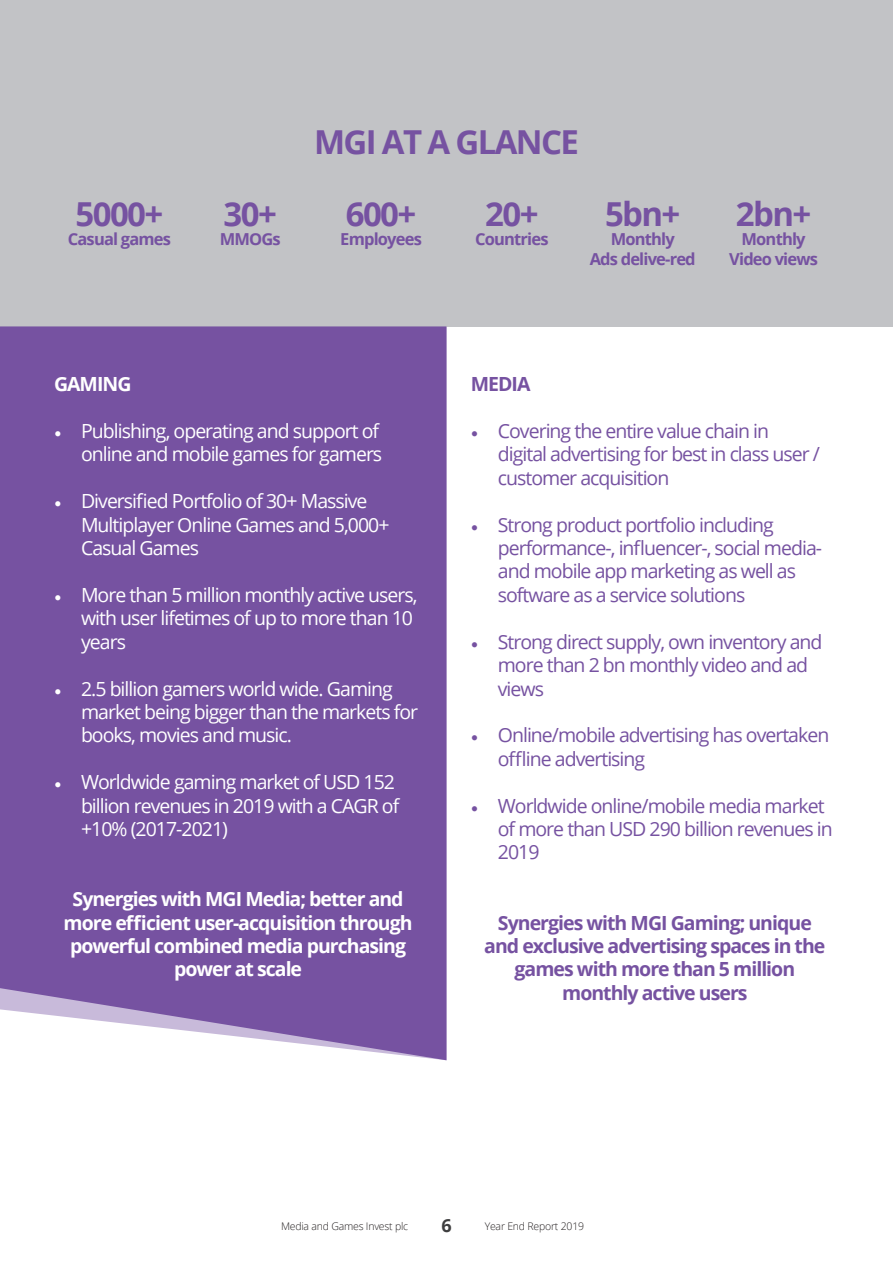
<style>
.page{position:relative;width:893px;height:1263px;background:#fff}
.page>*{position:absolute;margin:0;border:0;box-sizing:border-box;transform-origin:0 0}
.t1{font:700 33px "Open Sans";letter-spacing:-.05em;color:#7652a1}
.t2{font:19.5px/23.4px "Open Sans";letter-spacing:-.05em;color:#7652a1}
.t3{font:19.5px/23.4px "Open Sans";letter-spacing:-.05em;color:#fff}
.t4{font:700 19.5px/23.4px "Open Sans";letter-spacing:-.05em;color:#fff;text-align:center}
.t5{font:700 19.5px/23.4px "Open Sans";letter-spacing:-.05em;color:#7652a1;text-align:center}
.t6{font:700 18px "Open Sans";color:#3e3e3f}
.t7{font:700 16.5px/19.8px "Open Sans";letter-spacing:-.05em;color:#7652a1;text-align:center}
.t8{font:300 10.5px "Open Sans";letter-spacing:-.02em;color:#231f20}
.s1{font-family:"Minion Pro"}
</style>
<div class="page">
<div style="left:0;top:0;width:893px;height:326px;background:#c2c3c6"></div>
<div style="left:0;top:326px;width:446px;height:734px;background:#7652a1"></div>
<h1 class="t1" style="left:76px;top:190px;width:89px">5000+</h1>
<p class="t7" style="left:68px;top:229px;width:105px">Casual games</p>
<h1 class="t1" style="left:224px;top:190px;width:55px">30+</h1>
<p class="t7" style="left:220px;top:229px;width:63px">MMOGs</p>
<h1 class="t1" style="left:314px;top:118px;width:266px">MGI AT A GLANCE</h1>
<h1 class="t1" style="left:346px;top:190px;width:72px">600+</h1>
<p class="t7" style="left:340px;top:229px;width:83px">Employees</p>
<h1 class="t1" style="left:485px;top:190px;width:55px">20+</h1>
<p class="t7" style="left:475px;top:229px;width:75px">Countries</p>
<h1 class="t1" style="left:605px;top:190px;width:77px">5bn+</h1>
<p class="t7" style="left:590px;top:229px;width:107px">Monthly<br>Ads delive-red</p>
<h1 class="t1" style="left:736px;top:190px;width:77px">2bn+</h1>
<p class="t7" style="left:729px;top:229px;width:90px">Monthly<br>Video views</p>
<p class="t4" style="left:54px;top:372px;width:79px">GAMING</p>
<p class="t3" style="left:54px;top:419px;width:330px;text-align:right"><span class="s1">•</span> Publishing, operating and support of online and mobile games for gamers</p>
<p class="t3" style="left:81px;top:489px;width:310px;text-indent:-27px"><span class="s1">•</span> Diversified Portfolio of 30+ Massive<br>Multiplayer Online Games and 5,000+<br>Casual Games</p>
<p class="t3" style="left:81px;top:583px;width:338px;text-indent:-27px"><span class="s1">•</span> More than 5 million monthly active users, with user lifetimes of up to more than 10 years</p>
<p class="t3" style="left:81px;top:676px;width:339px;text-indent:-27px"><span class="s1">•</span> 2.5 billion gamers world wide. Gaming market being bigger than the markets for books, movies and music.</p>
<p class="t3" style="left:81px;top:770px;width:320px;text-indent:-27px"><span class="s1">•</span> Worldwide gaming market of USD 152 billion revenues in 2019 with a CAGR of +10% (2017-2021)</p>
<p class="t4" style="left:64px;top:887px;width:350px">Synergies with MGI Media; better and more efficient user-acquisition through powerful combined media purchasing power at scale</p>
<p class="t5" style="left:471px;top:372px;width:61px">MEDIA</p>
<p class="t2" style="left:498px;top:419px;width:324px;text-indent:-27px"><span class="s1">•</span> Covering the entire value chain in digital advertising for best in class user / customer acquisition</p>
<p class="t2" style="left:498px;top:512px;width:326px;text-indent:-27px"><span class="s1">•</span> Strong product portfolio including performance-, influencer-, social media&shy;and mobile app marketing as well as software as a service solutions</p>
<p class="t2" style="left:498px;top:629px;width:326px;text-indent:-27px"><span class="s1">•</span> Strong direct supply, own inventory and more than 2 bn monthly video and ad views</p>
<p class="t2" style="left:498px;top:723px;width:333px;text-indent:-27px"><span class="s1">•</span> Online/mobile advertising has overtaken offline advertising</p>
<p class="t2" style="left:498px;top:793px;width:337px;text-indent:-27px"><span class="s1">•</span> Worldwide online/mobile media market of more than USD 290 billion revenues in<br>2019</p>
<p class="t5" style="left:484px;top:910px;width:343px">Synergies with MGI Gaming; unique and exclusive advertising spaces in the games with more than 5 million monthly active users</p>
<p class="t8" style="left:281px;top:1218px;width:129px">Media and Games Invest plc</p>
<p class="t6" style="left:441px;top:1213px;width:12px">6</p>
<p class="t8" style="left:485px;top:1218px;width:101px">Year End Report 2019</p>
</div>
